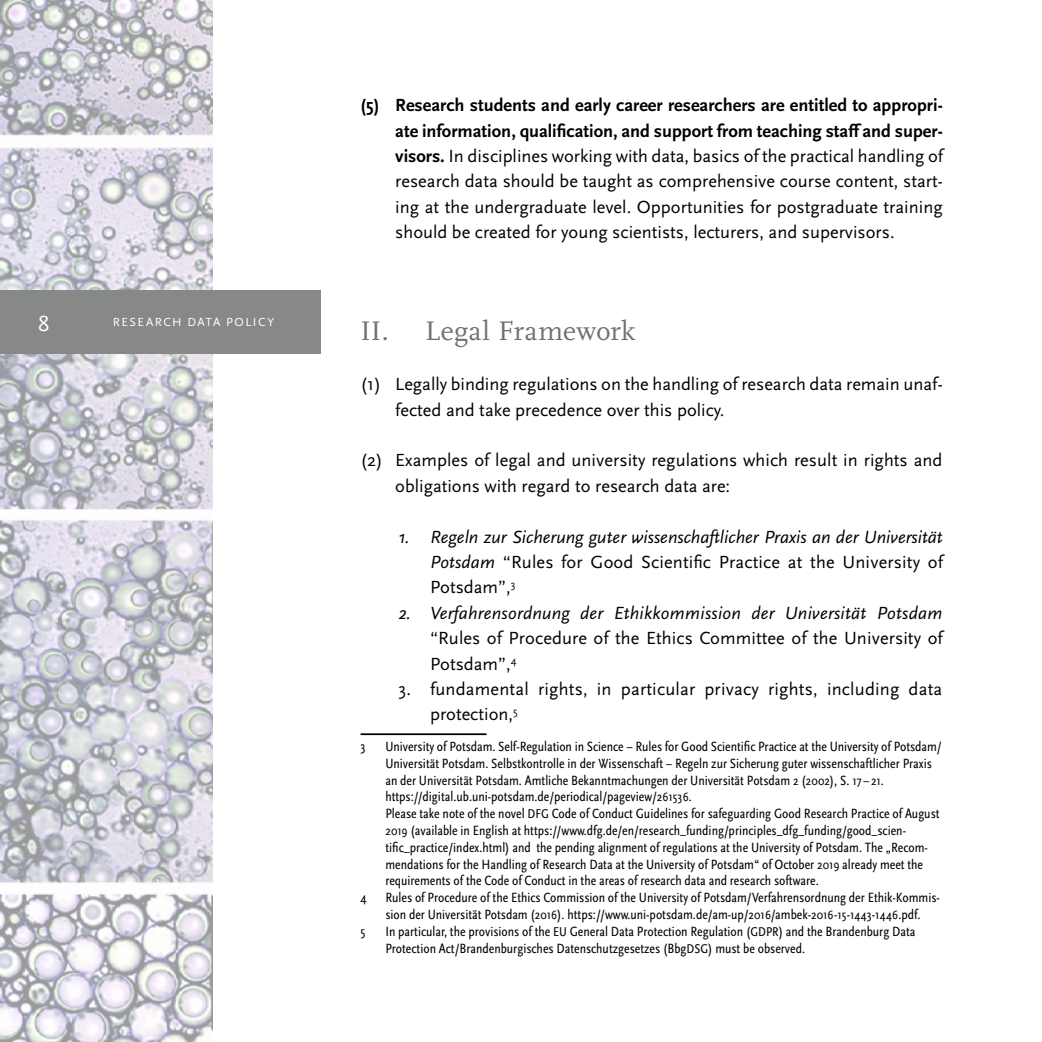
<style>
.page{position:relative;width:1042px;height:1042px;background:#fff}
.page>*{position:absolute;margin:0;border:0;box-sizing:border-box;transform-origin:0 0}
.t1{font:28px "Scala";letter-spacing:.01em;color:#6f7070}
.t2{font:22.75px "Scala Sans";color:#fff}
.t3{font:18.38px/25.4px "Scala Sans Pro";color:#000}
.t4{font:italic 18.38px/25.4px "Scala Sans Pro";color:#000;text-align:justify}
.Footnote_text{font:condensed 14px/16.8px "Scala Sans Pro";color:#000}
.t5{font:12.25px "Scala Sans Pro";letter-spacing:.12em;color:#fff}
.s1{font-weight:700}
.s2{font-style:normal}
.s3{font-style:italic}
.s4{font-size:13.3px}
</style>
<div class="page">
<img style="left:0;top:0;width:212px;height:1042px">
<div style="left:0;top:290px;width:321px;height:63px;background:#878988"></div>
<hr style="left:360px;top:733px;width:126px;height:2px;background:#000">
<h2 class="t2" style="left:38px;top:312px;width:13px">8</h2>
<p class="t5" style="left:113px;top:315px;width:163px">RESEARCH DATA POLICY</p>
<p class="t3" style="left:395px;top:92px;width:549px;text-align:justify;text-indent:-35px"><span class="s1">(5) Research students and early career researchers are entitled to appropri&shy;ate information, qualification, and support from teaching staff and super&shy;visors.</span> In disciplines working with data, basics of the practical handling of research data should be taught as comprehensive course content, start&shy;ing at the undergraduate level. Opportunities for postgraduate training should be created for young scientists, lecturers, and supervisors.</p>
<p class="t1" style="left:360px;top:315px;width:276px">II. Legal Framework</p>
<p class="t3" style="left:395px;top:372px;width:549px;text-indent:-35px">(1) Legally binding regulations on the handling of research data remain unaf&shy;fected and take precedence over this policy.</p>
<p class="t3" style="left:395px;top:448px;width:549px;text-indent:-35px">(2) Examples of legal and university regulations which result in rights and obligations with regard to research data are:</p>
<p class="t4" style="left:430px;top:524px;width:514px;text-indent:-32px">1. Regeln zur Sicherung guter wissenschaftlicher Praxis an der Universität Potsdam <span class="s2">“Rules for Good Scientific Practice at the University of Potsdam”,</span><sup>3</sup></p>
<p class="t3" style="left:430px;top:600px;width:514px;text-align:justify;text-indent:-32px"><span class="s3">2. Verfahrensordnung der Ethikkommission der Universität Potsdam </span>“Rules of Procedure of the Ethics Committee of the University of Potsdam”,<sup>4</sup></p>
<p class="t3" style="left:430px;top:676px;width:514px;text-indent:-32px">3. fundamental rights, in particular privacy rights, including data protection,<sup>5</sup></p>
<p class="Footnote_text" style="left:360px;top:738px;width:7px">3</p>
<p class="Footnote_text" style="left:385px;top:738px;width:558px">University of Potsdam. Self-Regulation in Science – Rules for Good Scientific Practice at the University of Potsdam/ Universität Potsdam. Selbstkontrolle in der Wissenschaft – Regeln zur Sicherung guter wissenschaftlicher Praxis an der Universität Potsdam. Amtliche Bekanntmachungen der Universität Potsdam <span class="s4">2</span> (<span class="s4">2002</span>), S. <span class="s4">17</span>–<span class="s4">21</span>. https://digital.ub.uni-potsdam.de/periodical/pageview/<span class="s4">261536</span>.<br>Please take note of the novel <span class="s4">DFG</span> Code of Conduct Guidelines for safeguarding Good Research Practice of August <span class="s4">2019</span> (available in English at https://www.dfg.de/en/research_funding/principles_dfg_funding/good_scien&shy;tific_practice/index.html) and the pending alignment of regulations at the University of Potsdam. The „Recom&shy;mendations for the Handling of Research Data at the University of Potsdam“ of October <span class="s4">2019</span> already meet the requirements of the Code of Conduct in the areas of research data and research software.</p>
<p class="Footnote_text" style="left:360px;top:889px;width:8px">4</p>
<p class="Footnote_text" style="left:385px;top:889px;width:556px">Rules of Procedure of the Ethics Commission of the University of Potsdam/Verfahrensordnung der Ethik-Kommis&shy;sion der Universität Potsdam (<span class="s4">2016</span>). https://www.uni-potsdam.de/am-up/<span class="s4">2016</span>/ambek-<span class="s4">2016</span>-<span class="s4">15</span>-<span class="s4">1443</span>-<span class="s4">1446</span>.pdf.</p>
<p class="Footnote_text" style="left:360px;top:923px;width:6px">5</p>
<p class="Footnote_text" style="left:385px;top:923px;width:531px">In particular, the provisions of the <span class="s4">EU</span> General Data Protection Regulation (<span class="s4">GDPR</span>) and the Brandenburg Data<br>Protection Act/Brandenburgisches Datenschutzgesetzes (Bbg<span class="s4">DSG</span>) must be observed.</p>
</div>
